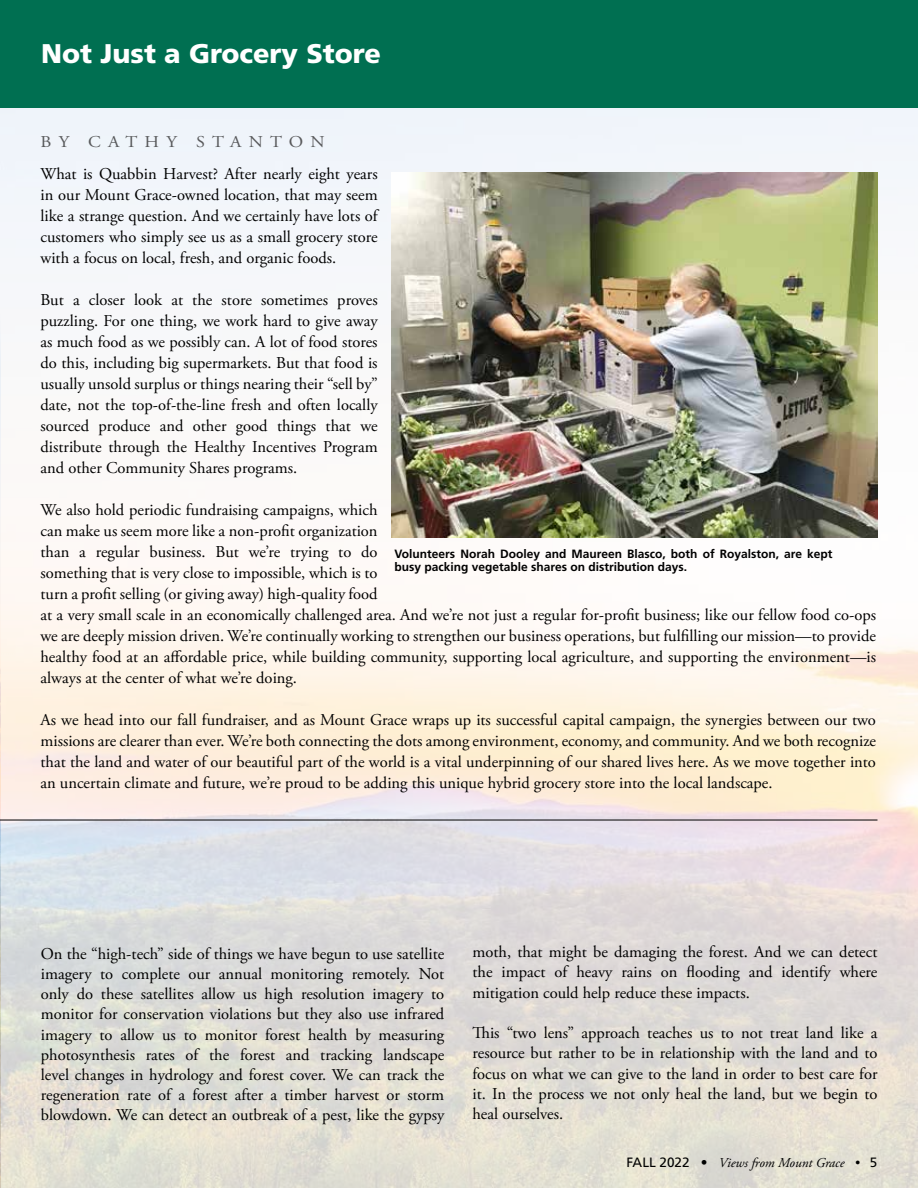
<style>
.page{position:relative;width:918px;height:1188px;background:#fff}
.page>*{position:absolute;margin:0;border:0;box-sizing:border-box;transform-origin:0 0}
.t1{font:900 27px "Frutiger";color:#fff}
.t2{font:16.5px/21px "Adobe Garamond Pro";color:#000;text-align:justify}
.t3{font:16.5px "Adobe Garamond Pro";letter-spacing:.4em;color:#58595b;scale:1.1 1}
.t4{font:italic 13.5px "Adobe Garamond Pro";color:#000}
.t5{font:700 12px/13.5px "Frutiger";color:#000}
.s1{font-family:"Frutiger";font-style:normal}
</style>
<div class="page">
<img style="left:1px;top:107px;width:917px;height:1081px">
<img style="left:0;top:241px;width:1px;height:947px">
<div style="left:0;top:0;width:918px;height:107px;background:#006f51"></div>
<img style="left:391px;top:172px;width:487px;height:365px">
<hr style="left:0;top:820px;width:878px;height:1px;background:#000">
<h1 class="t1" style="left:41px;top:37px;width:341px">Not Just a Grocery Store</h1>
<p class="t3" style="left:40px;top:132px;width:260px">BY CATHY STANTON</p>
<p class="t2" style="left:40px;top:164px;width:339px">What is Quabbin Harvest? After nearly eight years in our Mount Grace-owned location, that may seem like a strange question. And we certainly have lots of customers who simply see us as a small grocery store with a focus on local, fresh, and organic foods.</p>
<p class="t2" style="left:40px;top:290px;width:339px">But a closer look at the store sometimes proves puzzling. For one thing, we work hard to give away as much food as we possibly can. A lot of food stores do this, including big supermarkets. But that food is usually unsold surplus or things nearing their “sell by” date, not the top-of-the-line fresh and often locally sourced produce and other good things that we distribute through the Healthy Incentives Program and other Community Shares programs.</p>
<p class="t2" style="left:40px;top:500px;width:837px;text-align:left">We also hold periodic fundraising campaigns, which<br>can make us seem more like a non-profit organization<br>than a regular business. But we’re trying to do<br>something that is very close to impossible, which is to<br>turn a profit selling (or giving away) high-quality food<br>at a very small scale in an economically challenged area. And we’re not just a regular for-profit business; like our fellow food co-ops we are deeply mission driven. We’re continually working to strengthen our business operations, but fulfilling our mission—to provide healthy food at an affordable price, while building community, supporting local agriculture, and supporting the environment—is always at the center of what we’re doing.</p>
<p class="t2" style="left:40px;top:710px;width:837px">As we head into our fall fundraiser, and as Mount Grace wraps up its successful capital campaign, the synergies between our two missions are clearer than ever. We’re both connecting the dots among environment, economy, and community. And we both recognize that the land and water of our beautiful part of the world is a vital underpinning of our shared lives here. As we move together into an uncertain climate and future, we’re proud to be adding this unique hybrid grocery store into the local landscape.</p>
<p class="t5" style="left:395px;top:547px;width:439px">Volunteers Norah Dooley and Maureen Blasco, both of Royalston, are kept busy packing vegetable shares on distribution days.</p>
<p class="t2" style="left:41px;top:944px;width:405px;line-height:20.2px">On the “high-tech” side of things we have begun to use satellite imagery to complete our annual monitoring remotely. Not only do these satellites allow us high resolution imagery to monitor for conservation violations but they also use infrared imagery to allow us to monitor forest health by measuring photosynthesis rates of the forest and tracking landscape level changes in hydrology and forest cover. We can track the regeneration rate of a forest after a timber harvest or storm blowdown. We can detect an outbreak of a pest, like the gypsy</p>
<p class="t2" style="left:472px;top:942px;width:407px;line-height:20.2px">moth, that might be damaging the forest. And we can detect the impact of heavy rains on flooding and identify where mitigation could help reduce these impacts.</p>
<p class="t2" style="left:472px;top:1023px;width:407px;line-height:20.2px">This “two lens” approach teaches us to not treat land like a resource but rather to be in relationship with the land and to focus on what we can give to the land in order to best care for it. In the process we not only heal the land, but we begin to heal ourselves.</p>
<p class="t4" style="left:626px;top:1155px;width:253px"><span class="s1">FALL 2022 •</span> Views from Mount Grace • <span class="s1">5</span></p>
</div>
